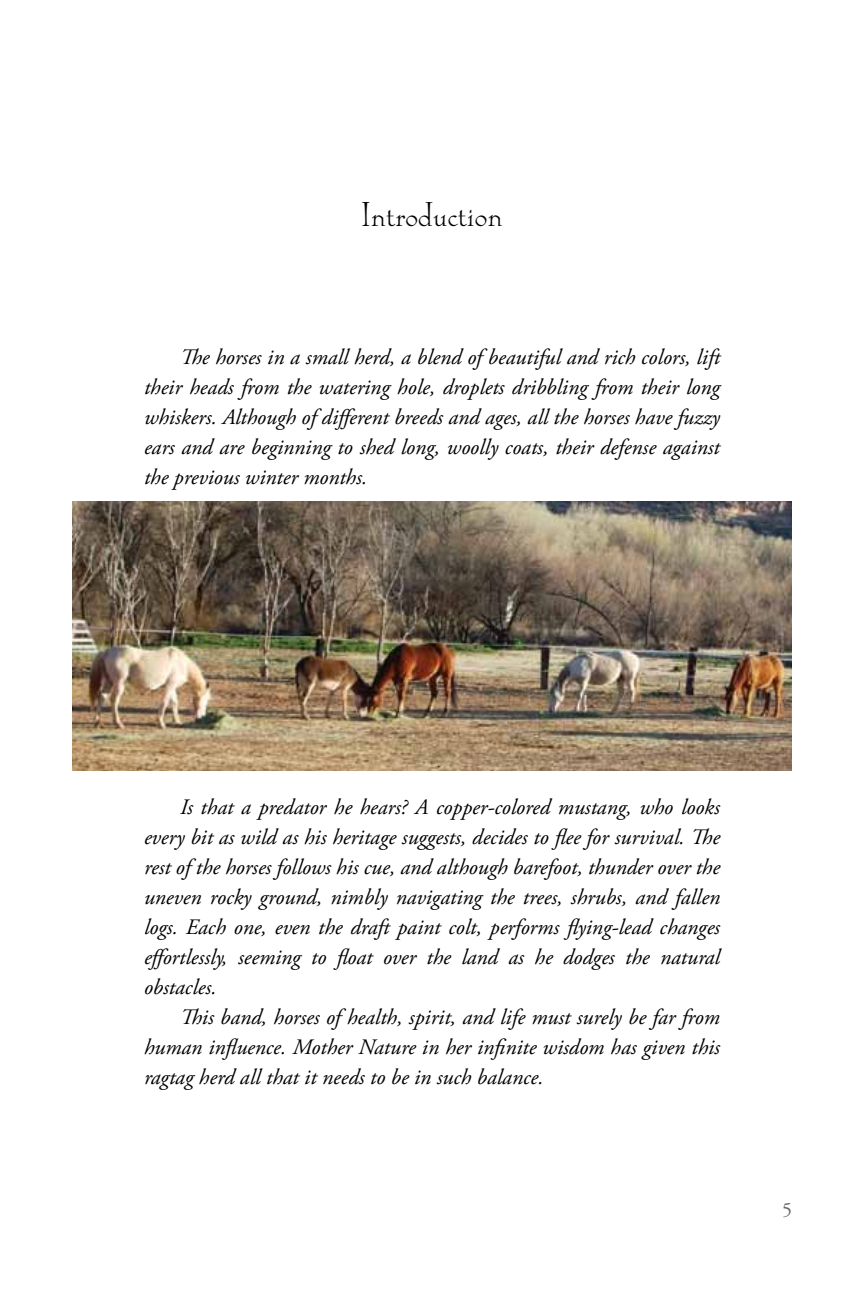
<style>
.page{position:relative;width:864px;height:1296px;background:#fff}
.page>*{position:absolute;margin:0;border:0;box-sizing:border-box;transform-origin:0 0}
.t1{font:36px "Locarno Light Plain";color:#000}
.t2{font:italic 22px/30px "Adobe Garamond Pro";color:#000;text-align:justify}
.t3{font:20px "Adobe Garamond Pro";color:#636466}
</style>
<div class="page">
<img style="left:72px;top:502px;width:720px;height:269px">
<h1 class="t1" style="left:361px;top:192px;width:143px">Introduction</h1>
<p class="t2" style="left:144px;top:343px;width:578px;text-indent:36px">The horses in a small herd, a blend of beautiful and rich colors, lift their heads from the watering hole, droplets dribbling from their long whiskers. Although of different breeds and ages, all the horses have fuzzy ears and are beginning to shed long, woolly coats, their defense against the previous winter months.</p>
<p class="t2" style="left:144px;top:793px;width:578px;text-indent:36px">Is that a predator he hears? A copper-colored mustang, who looks every bit as wild as his heritage suggests, decides to flee for survival. The rest of the horses follows his cue, and although barefoot, thunder over the uneven rocky ground, nimbly navigating the trees, shrubs, and fallen logs. Each one, even the draft paint colt, performs flying-lead changes effortlessly, seeming to float over the land as he dodges the natural obstacles.</p>
<p class="t2" style="left:144px;top:1003px;width:578px;text-indent:36px">This band, horses of health, spirit, and life must surely be far from human influence. Mother Nature in her infinite wisdom has given this ragtag herd all that it needs to be in such balance.</p>
<p class="t3" style="left:782px;top:1197px;width:11px">5</p>
</div>
